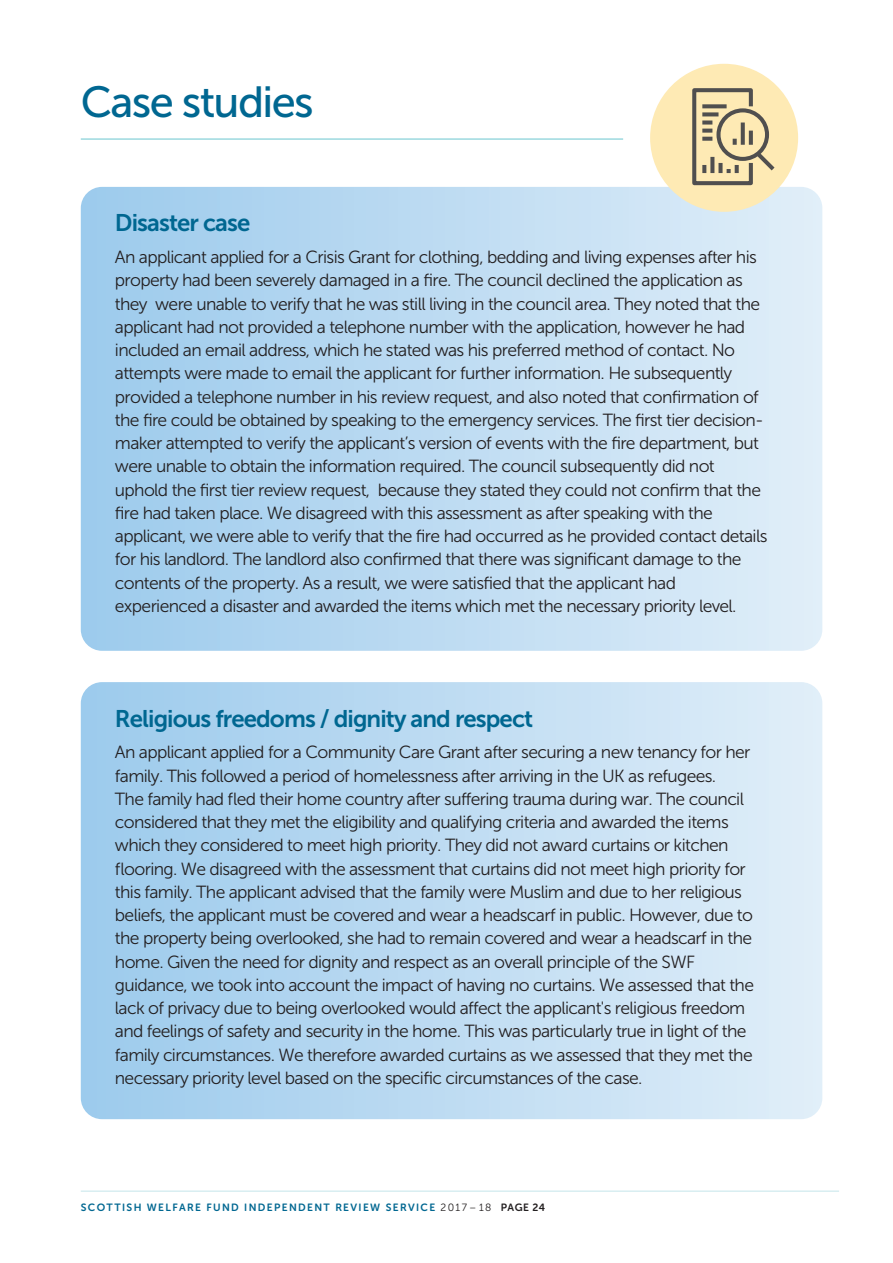
<style>
.page{position:relative;width:893px;height:1263px;background:#fff}
.page>*{position:absolute;margin:0;border:0;box-sizing:border-box;transform-origin:0 0}
.t1{font:43.5px "Museo Sans 500";letter-spacing:-.04em;color:#006791}
.t2{font:24px "Museo Sans 700";letter-spacing:-.04em;color:#006791}
.t3{font:17.55px/23.2px "Museo Sans 300";letter-spacing:-.04em;color:#231f20}
.t4{font:10.5px "Museo Sans Rounded 700";letter-spacing:.13em;color:#006791}
.s1{font-family:"Museo Sans Rounded 300";color:#231f20}
.s2{color:#231f20}
</style>
<div class="page">
<hr style="left:81px;top:1191px;width:758px;height:1px;background:#c4e5ea">
<div style="left:81px;top:187px;width:741px;height:464px;background:linear-gradient(to right,#9ccaec,#e1eef9);border-radius:21px"></div>
<div style="left:650px;top:64px;width:148px;height:148px;background:#feeab4;border-radius:50%"></div>
<svg style="left:692px;top:86px;width:87px;height:100px"></svg>
<hr style="left:81px;top:139px;width:542px;height:1px;background:#6bc6cf">
<div style="left:81px;top:682px;width:741px;height:437px;background:linear-gradient(to right,#9ccaec,#e1eef9);border-radius:21px"></div>
<h1 class="t1" style="left:81px;top:76px;width:234px">Case studies</h1>
<h2 class="t2" style="left:115px;top:209px;width:137px">Disaster case</h2>
<p class="t3" style="left:115px;top:245px;width:654px">An applicant applied for a Crisis Grant for clothing, bedding and living expenses after his property had been severely damaged in a fire. The council declined the application as they were unable to verify that he was still living in the council area. They noted that the applicant had not provided a telephone number with the application, however he had included an email address, which he stated was his preferred method of contact. No attempts were made to email the applicant for further information. He subsequently provided a telephone number in his review request, and also noted that confirmation of the fire could be obtained by speaking to the emergency services. The first tier decision&shy;maker attempted to verify the applicant’s version of events with the fire department, but were unable to obtain the information required. The council subsequently did not uphold the first tier review request, because they stated they could not confirm that the fire had taken place. We disagreed with this assessment as after speaking with the applicant, we were able to verify that the fire had occurred as he provided contact details for his landlord. The landlord also confirmed that there was significant damage to the contents of the property. As a result, we were satisfied that the applicant had experienced a disaster and awarded the items which met the necessary priority level.</p>
<h2 class="t2" style="left:115px;top:704px;width:420px">Religious freedoms / dignity and respect</h2>
<p class="t3" style="left:115px;top:741px;width:641px">An applicant applied for a Community Care Grant after securing a new tenancy for her family. This followed a period of homelessness after arriving in the UK as refugees.<br>The family had fled their home country after suffering trauma during war. The council considered that they met the eligibility and qualifying criteria and awarded the items which they considered to meet high priority. They did not award curtains or kitchen flooring. We disagreed with the assessment that curtains did not meet high priority for this family. The applicant advised that the family were Muslim and due to her religious beliefs, the applicant must be covered and wear a headscarf in public. However, due to the property being overlooked, she had to remain covered and wear a headscarf in the home. Given the need for dignity and respect as an overall principle of the SWF guidance, we took into account the impact of having no curtains. We assessed that the lack of privacy due to being overlooked would affect the applicant's religious freedom and feelings of safety and security in the home. This was particularly true in light of the family circumstances. We therefore awarded curtains as we assessed that they met the necessary priority level based on the specific circumstances of the case.</p>
<p class="t4" style="left:81px;top:1204px;width:466px">SCOTTISH WELFARE FUND INDEPENDENT REVIEW SERVICE <span class="s1">2017 – 18</span> <span class="s2">PAGE 24</span></p>
</div>
